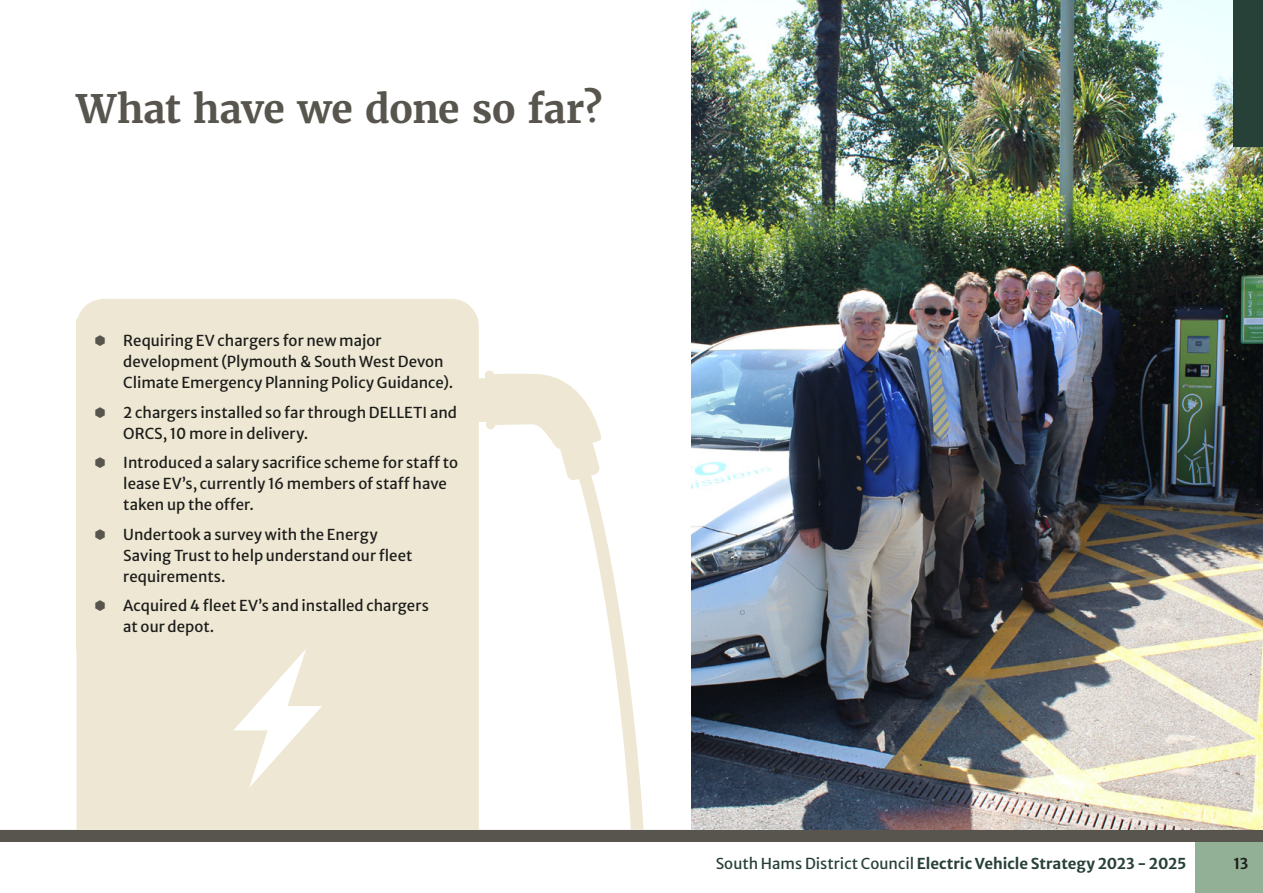
<style>
.page{position:relative;width:1263px;height:893px;background:#fff}
.page>*{position:absolute;margin:0;border:0;box-sizing:border-box;transform-origin:0 0}
.t1{font:700 39px "Merriweather";letter-spacing:-.015em;color:#57554d}
.t2{font:15px/21px "Merriweather Sans";color:#1d1d1b}
.t3{font:700 15px "Merriweather Sans";letter-spacing:-.005em;color:#274138}
.t4{font:600 15px "Merriweather Sans";color:#1d1d1b}
.s1{font-weight:400}
</style>
<div class="page">
<div style="left:1195px;top:842px;width:68px;height:51px;background:#92b095"></div>
<div style="left:0;top:830px;width:1263px;height:12px;background:#57554d"></div>
<div style="left:77px;top:299px;width:402px;height:531px;background:#ede7d3"></div>
<svg style="left:474px;top:371px;width:128px;height:110px"></svg>
<svg style="left:482px;top:448px;width:177px;height:382px"></svg>
<div style="left:77px;top:319px;width:397px;height:86px;background:#ede7d3"></div>
<div style="left:77px;top:390px;width:397px;height:66px;background:#ede7d3"></div>
<div style="left:77px;top:441px;width:397px;height:86px;background:#ede7d3"></div>
<div style="left:77px;top:512px;width:397px;height:87px;background:#ede7d3"></div>
<div style="left:77px;top:584px;width:397px;height:65px;background:#ede7d3"></div>
<img style="left:691px;top:0;width:572px;height:830px">
<div style="left:1233px;top:0;width:30px;height:147px;background:#274138"></div>
<svg style="left:233px;top:649px;width:89px;height:139px"></svg>
<h1 class="t1" style="left:77px;top:84px;width:527px">What have we done so far?</h1>
<p class="t2" style="left:123px;top:329px;width:331px">Requiring EV chargers for new major development (Plymouth &amp; South West Devon<br>Climate Emergency Planning Policy Guidance).</p>
<p class="t2" style="left:123px;top:400px;width:335px">2 chargers installed so far through DELLETI and<br>ORCS, 10 more in delivery.</p>
<p class="t2" style="left:123px;top:451px;width:336px">Introduced a salary sacrifice scheme for staff to lease EV’s, currently 16 members of staff have taken up the offer.</p>
<p class="t2" style="left:123px;top:522px;width:291px">Undertook a survey with the Energy<br>Saving Trust to help understand our fleet requirements.</p>
<p class="t2" style="left:123px;top:594px;width:307px">Acquired 4 fleet EV’s and installed chargers at our depot.</p>
<p class="t3" style="left:716px;top:851px;width:472px"><span class="s1">South Hams District Council</span> Electric Vehicle Strategy 2023 - 2025</p>
<p class="t4" style="left:1233px;top:851px;width:16px">13</p>
</div>
